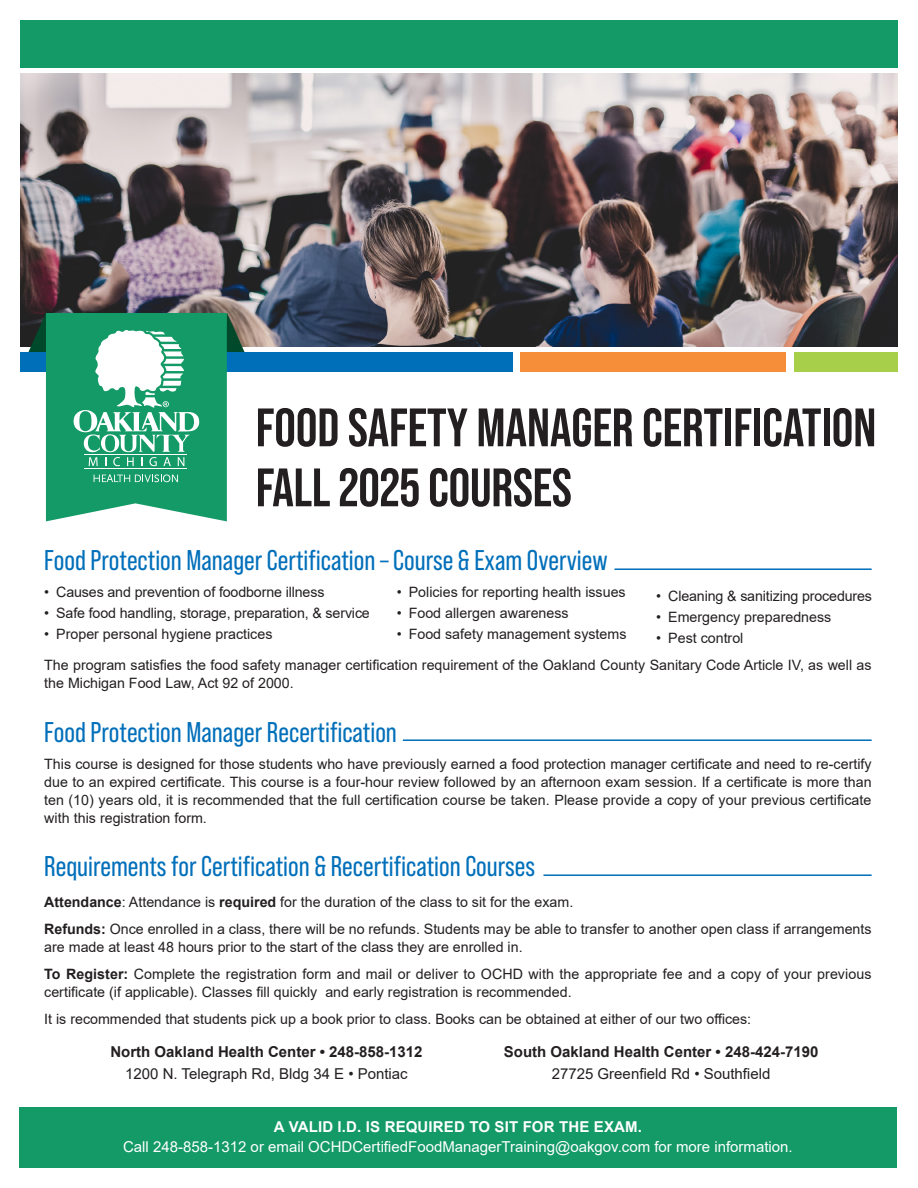
<style>
.page{position:relative;width:918px;height:1188px;background:#fff}
.page>*{position:absolute;margin:0;border:0;box-sizing:border-box;transform-origin:0 0}
.t1{font:700 54px/60px "Bebas Neue Pro";color:#231f20}
.t2{font:28.5px "Bebas Neue Pro";color:#006fba}
.t3{font:15px "Arial";color:#fff}
.t4{font:700 15px "Arial";color:#231f20}
.t5{font:15px "Arial";color:#231f20}
.t6{font:700 15px "Arial";letter-spacing:.01em;color:#fff}
.t7{font:14.25px/18px "Arial";color:#231f20}
.s1{font-weight:700}
</style>
<div class="page">
<div style="left:20px;top:20px;width:878px;height:48px;background:#139a67"></div>
<img style="left:20px;top:74px;width:878px;height:272px">
<div style="left:520px;top:353px;width:266px;height:19px;background:#f68d38"></div>
<div style="left:794px;top:353px;width:104px;height:19px;background:#a7cf4a"></div>
<div style="left:20px;top:353px;width:493px;height:19px;background:#006fba"></div>
<svg style="left:27px;top:313px;width:219px;height:208px"></svg>
<hr style="left:615px;top:568px;width:257px;height:2px;background:#006fba">
<hr style="left:543px;top:874px;width:329px;height:2px;background:#006fba">
<div style="left:19px;top:1107px;width:878px;height:61px;background:#139a67"></div>
<hr style="left:403px;top:739px;width:469px;height:2px;background:#006fba">
<p class="t1" style="left:256px;top:397px;width:622px">FOOD SAFETY MANAGER CERTIFICATION<br>FALL 2025 COURSES</p>
<p class="t2" style="left:44px;top:544px;width:565px">Food Protection Manager Certification – Course &amp; Exam Overview</p>
<p class="t7" style="left:44px;top:583px;width:282px">• Causes and prevention of foodborne illness</p>
<p class="t7" style="left:44px;top:604px;width:327px">• Safe food handling, storage, preparation, &amp; service</p>
<p class="t7" style="left:44px;top:625px;width:230px">• Proper personal hygiene practices</p>
<p class="t7" style="left:44px;top:656px;width:829px">The program satisfies the food safety manager certification requirement of the Oakland County Sanitary Code Article IV, as well as the Michigan Food Law, Act 92 of 2000.</p>
<p class="t7" style="left:397px;top:583px;width:230px">• Policies for reporting health issues</p>
<p class="t7" style="left:397px;top:604px;width:173px">• Food allergen awareness</p>
<p class="t7" style="left:397px;top:625px;width:231px">• Food safety management systems</p>
<p class="t7" style="left:656px;top:587px;width:217px">• Cleaning &amp; sanitizing procedures</p>
<p class="t7" style="left:656px;top:608px;width:177px">• Emergency preparedness</p>
<p class="t7" style="left:656px;top:629px;width:89px">• Pest control</p>
<p class="t2" style="left:44px;top:716px;width:354px">Food Protection Manager Recertification</p>
<p class="t7" style="left:44px;top:755px;width:829px;text-align:justify">This course is designed for those students who have previously earned a food protection manager certificate and need to re-certify due to an expired certificate. This course is a four-hour review followed by an afternoon exam session. If a certificate is more than ten (10) years old, it is recommended that the full certification course be taken. Please provide a copy of your previous certificate with this registration form.</p>
<p class="t2" style="left:44px;top:850px;width:492px">Requirements for Certification &amp; Recertification Courses</p>
<p class="t7" style="left:44px;top:893px;width:531px"><span class="s1">Attendance</span>: Attendance is <span class="s1">required</span> for the duration of the class to sit for the exam.</p>
<p class="t7" style="left:44px;top:920px;width:829px"><span class="s1">Refunds:</span> Once enrolled in a class, there will be no refunds. Students may be able to transfer to another open class if arrangements are made at least 48 hours prior to the start of the class they are enrolled in.</p>
<p class="t7" style="left:44px;top:965px;width:829px"><span class="s1">To Register:</span> Complete the registration form and mail or deliver to OCHD with the appropriate fee and a copy of your previous certificate (if applicable). Classes fill quickly and early registration is recommended.</p>
<p class="t7" style="left:44px;top:1010px;width:708px">It is recommended that students pick up a book prior to class. Books can be obtained at either of our two offices:</p>
<p class="t4" style="left:110px;top:1041px;width:314px">North Oakland Health Center • 248-858-1312</p>
<p class="t5" style="left:125px;top:1064px;width:284px">1200 N. Telegraph Rd, Bldg 34 E • Pontiac</p>
<p class="t4" style="left:504px;top:1041px;width:316px">South Oakland Health Center • 248-424-7190</p>
<p class="t5" style="left:552px;top:1064px;width:220px">27725 Greenfield Rd • Southfield</p>
<p class="t6" style="left:274px;top:1117px;width:370px">A VALID I.D. IS REQUIRED TO SIT FOR THE EXAM.</p>
<p class="t3" style="left:123px;top:1136px;width:671px">Call 248-858-1312 or email OCHDCertifiedFoodManagerTraining@oakgov.com for more information.</p>
</div>
